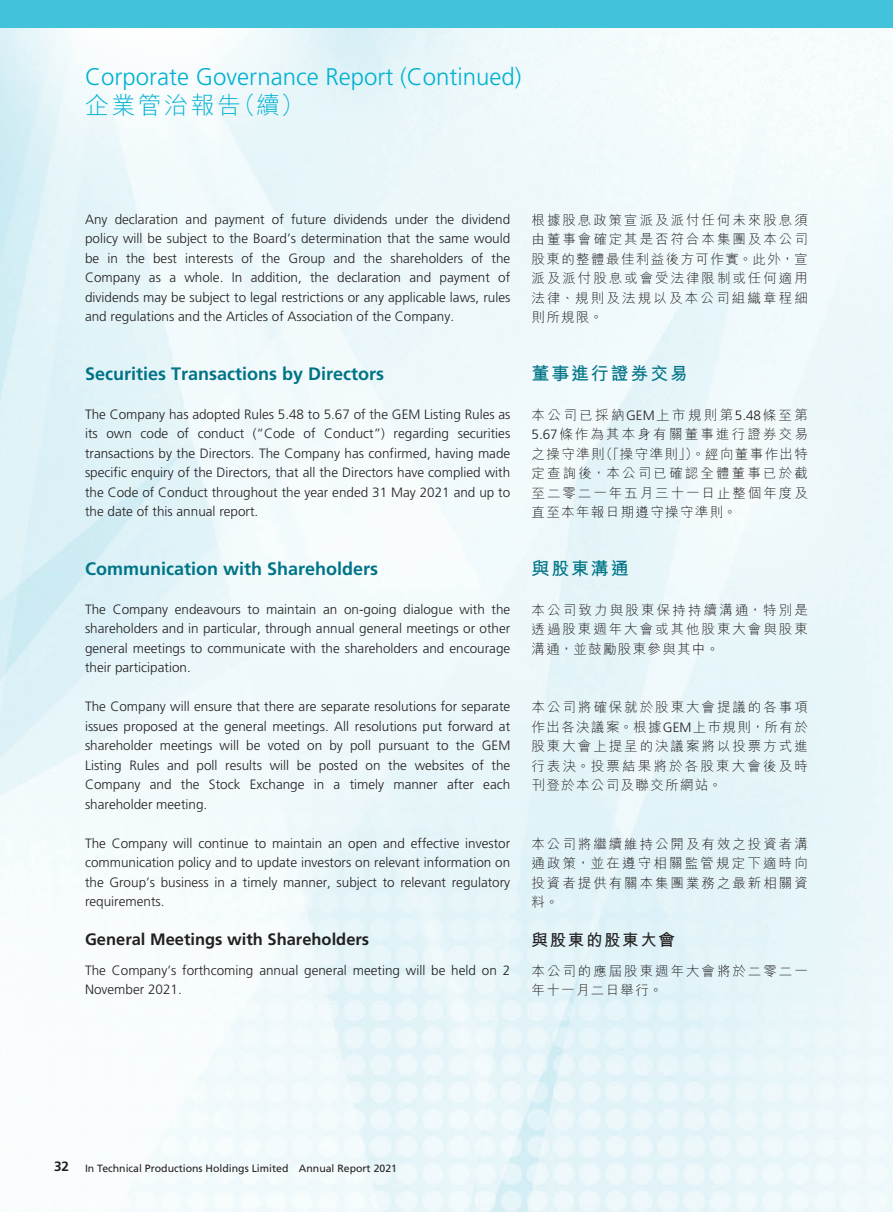
<style>
.page{position:relative;width:893px;height:1212px;background:#fff}
.page>*{position:absolute;margin:0;border:0;box-sizing:border-box;transform-origin:0 0}
.t1{font:300 24px "Frutiger LT Std";color:#00b1d0}
.t2{font:300 24px "M Hei HK";letter-spacing:.1em;color:#00b1d0}
.t3{font:700 18px "Frutiger LT Std";color:#007487}
.t4{font:700 18px "M Hei HK";letter-spacing:.1em;color:#007487}
.t5{font:700 16.5px "Frutiger LT Std";color:#231f20}
.t6{font:700 16.5px "M Hei HK";letter-spacing:.1em;color:#231f20}
.t7{font:300 13.5px/19.5px "Frutiger LT Std";color:#231f20;text-align:justify}
.t8{font:300 13.5px/19.5px "M Hei HK";letter-spacing:.145em;color:#231f20;text-align:justify}
.t9{font:10.5px "Frutiger LT Std";color:#231f20}
.s1{font-family:"Frutiger LT Std"}
.s2{font-weight:700;font-size:13.5px}
</style>
<div class="page">
<div style="left:0;top:0;width:893px;height:28px;background:#42c3db"></div>
<h1 class="t1" style="left:85px;top:63px;width:438px">Corporate Governance Report (Continued)</h1>
<h1 class="t2" style="left:85px;top:92px;width:220px">企業管治報告（續）</h1>
<p class="t7" style="left:85px;top:210px;width:427px">Any declaration and payment of future dividends under the dividend policy will be subject to the Board’s determination that the same would be in the best interests of the Group and the shareholders of the Company as a whole. In addition, the declaration and payment of dividends may be subject to legal restrictions or any applicable laws, rules and regulations and the Articles of Association of the Company.</p>
<h2 class="t3" style="left:85px;top:363px;width:301px">Securities Transactions by Directors</h2>
<p class="t7" style="left:85px;top:405px;width:427px">The Company has adopted Rules 5.48 to 5.67 of the GEM Listing Rules as its own code of conduct (“Code of Conduct”) regarding securities transactions by the Directors. The Company has confirmed, having made specific enquiry of the Directors, that all the Directors have complied with the Code of Conduct throughout the year ended 31 May 2021 and up to the date of this annual report.</p>
<h2 class="t3" style="left:85px;top:558px;width:295px">Communication with Shareholders</h2>
<p class="t7" style="left:85px;top:600px;width:427px">The Company endeavours to maintain an on-going dialogue with the shareholders and in particular, through annual general meetings or other general meetings to communicate with the shareholders and encourage their participation.</p>
<p class="t7" style="left:85px;top:697px;width:427px">The Company will ensure that there are separate resolutions for separate issues proposed at the general meetings. All resolutions put forward at shareholder meetings will be voted on by poll pursuant to the GEM Listing Rules and poll results will be posted on the websites of the Company and the Stock Exchange in a timely manner after each shareholder meeting.</p>
<p class="t7" style="left:85px;top:834px;width:427px">The Company will continue to maintain an open and effective investor communication policy and to update investors on relevant information on the Group’s business in a timely manner, subject to relevant regulatory requirements.</p>
<p class="t5" style="left:85px;top:930px;width:286px">General Meetings with Shareholders</p>
<p class="t7" style="left:85px;top:960px;width:427px">The Company’s forthcoming annual general meeting will be held on 2<br>November 2021.</p>
<p class="t8" style="left:531px;top:210px;width:278px">根據股息政策宣派及派付任何未來股息須由董事會確定其是否符合本集團及本公司股東的整體最佳利益後方可作實。此外，宣派及派付股息或會受法律限制或任何適用法律、規則及法規以及本公司組織章程細則所規限。</p>
<h2 class="t4" style="left:531px;top:360px;width:158px">董事進行證券交易</h2>
<p class="t8" style="left:531px;top:405px;width:278px">本公司已採納<span class="s1">GEM</span>上市規則第<span class="s1">5.48</span>條至第<span class="s1">5.67</span>條作為其本身有關董事進行證券交易之操守準則（「操守準則」）。經向董事作出特定查詢後，本公司已確認全體董事已於截至二零二一年五月三十一日止整個年度及直至本年報日期遵守操守準則。</p>
<h2 class="t4" style="left:531px;top:555px;width:99px">與股東溝通</h2>
<p class="t8" style="left:531px;top:600px;width:278px">本公司致力與股東保持持續溝通，特別是透過股東週年大會或其他股東大會與股東溝通，並鼓勵股東參與其中。</p>
<p class="t8" style="left:531px;top:697px;width:278px">本公司將確保就於股東大會提議的各事項作出各決議案。根據<span class="s1">GEM</span>上巿規則，所有於股東大會上提呈的決議案將以投票方式進行表決。投票結果將於各股東大會後及時刊登於本公司及聯交所網站。</p>
<p class="t8" style="left:531px;top:834px;width:278px">本公司將繼續維持公開及有效之投資者溝通政策，並在遵守相關監管規定下適時向投資者提供有關本集團業務之最新相關資料。</p>
<p class="t6" style="left:531px;top:928px;width:145px">與股東的股東大會</p>
<p class="t8" style="left:531px;top:961px;width:278px">本公司的應屆股東週年大會將於二零二一年十一月二日舉行。</p>
<p class="t9" style="left:54px;top:1162px;width:344px"><span class="s2">32</span> In Technical Productions Holdings Limited Annual Report 2021</p>
</div>
